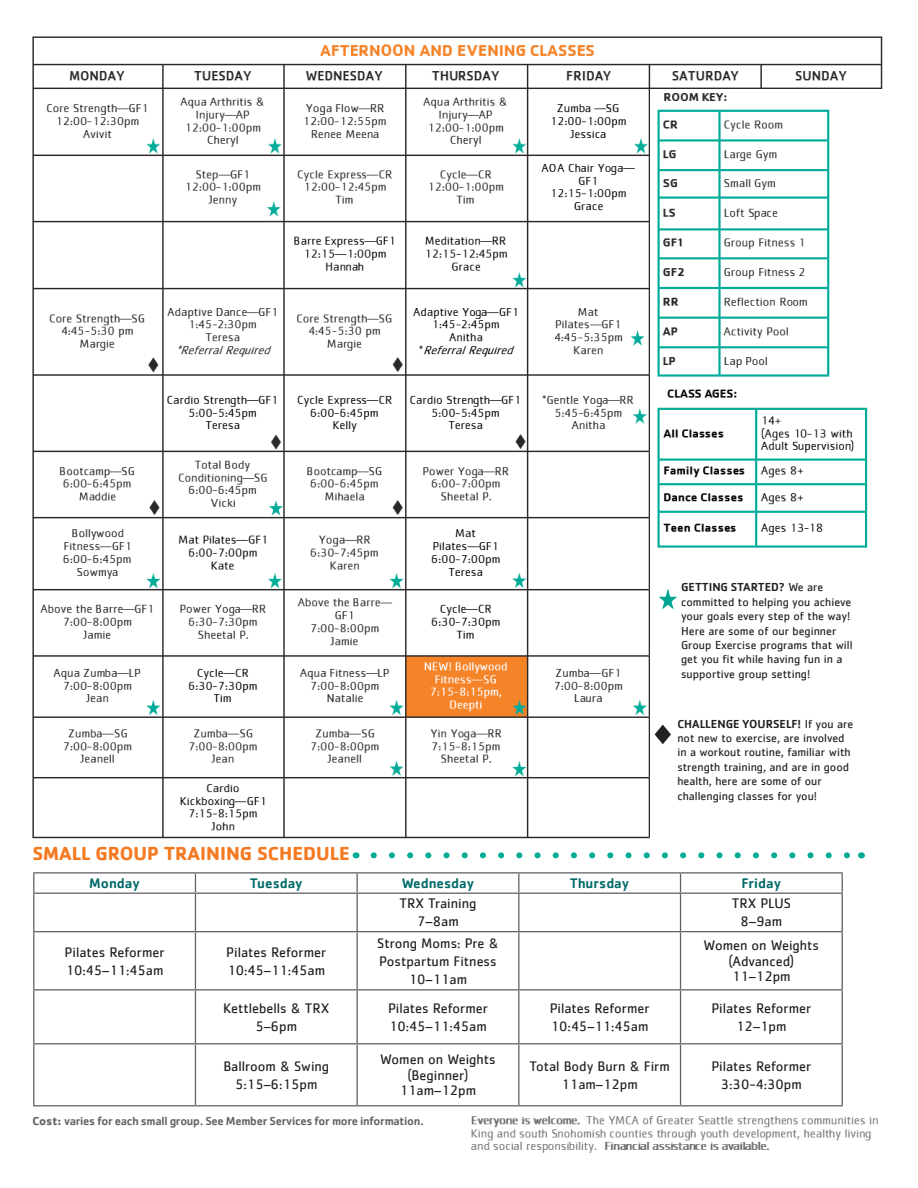
<style>
.page{position:relative;width:918px;height:1188px;background:#fff}
.page>*{position:absolute;margin:0;border:0;box-sizing:border-box;transform-origin:0 0}
.t1{font:700 19.5px "Cachet";color:#f47921}
.program_body{font:14.25px/18.1px "Cachet";color:#231f20;text-align:center}
.t2{font:500 14.25px "Cachet";color:#016a69}
.t3{font:12px/14.4px "Cachet";color:#231f20}
.t4{font:500 12px "Cachet";letter-spacing:-.025em;color:#636366}
.t5{font:500 12px "Cachet";color:#231f20}
.s1{font-weight:400}
.s2{font-weight:500}
.s3{font-weight:700}
</style>
<div class="page">
<img style="left:471px;top:1117px;width:407px;height:36px">
<img style="left:32px;top:36px;width:851px;height:803px">
<div style="left:650px;top:89px;width:254px;height:752px;background:#fff"></div>
<img style="left:657px;top:93px;width:173px;height:284px">
<img style="left:657px;top:389px;width:211px;height:159px">
<svg style="left:658px;top:590px;width:19px;height:20px"></svg>
<svg style="left:654px;top:724px;width:17px;height:21px"></svg>
<svg style="left:34px;top:874px;width:808px;height:231px"></svg>
<hr style="left:33px;top:872px;width:162px;height:2px;background:#636366">
<svg style="left:33px;top:874px;width:1px;height:19px"></svg>
<hr style="left:357px;top:872px;width:162px;height:2px;background:#636366">
<hr style="left:681px;top:872px;width:162px;height:2px;background:#636366">
<svg style="left:842px;top:874px;width:1px;height:19px"></svg>
<hr style="left:33px;top:932px;width:1px;height:57px;background:#636366">
<hr style="left:842px;top:932px;width:1px;height:57px;background:#636366">
<hr style="left:33px;top:1044px;width:1px;height:61px;background:#636366">
<hr style="left:842px;top:1044px;width:1px;height:61px;background:#636366">
<hr style="left:33px;top:1105px;width:162px;height:1px;background:#636366">
<hr style="left:681px;top:1105px;width:162px;height:1px;background:#636366">
<hr style="left:33px;top:893px;width:162px;height:1px;background:#636366">
<hr style="left:33px;top:894px;width:1px;height:37px;background:#636366">
<hr style="left:195px;top:893px;width:162px;height:1px;background:#636366">
<hr style="left:357px;top:893px;width:162px;height:1px;background:#636366">
<hr style="left:519px;top:893px;width:162px;height:1px;background:#636366">
<hr style="left:681px;top:893px;width:162px;height:1px;background:#636366">
<hr style="left:842px;top:894px;width:1px;height:37px;background:#636366">
<hr style="left:33px;top:931px;width:162px;height:1px;background:#636366">
<hr style="left:195px;top:931px;width:162px;height:1px;background:#636366">
<hr style="left:357px;top:931px;width:162px;height:1px;background:#636366">
<hr style="left:519px;top:931px;width:162px;height:1px;background:#636366">
<hr style="left:681px;top:931px;width:162px;height:1px;background:#636366">
<hr style="left:357px;top:989px;width:162px;height:2px;background:#636366">
<hr style="left:33px;top:989px;width:162px;height:2px;background:#636366">
<hr style="left:33px;top:990px;width:1px;height:53px;background:#636366">
<hr style="left:195px;top:989px;width:162px;height:2px;background:#636366">
<hr style="left:519px;top:989px;width:162px;height:2px;background:#636366">
<hr style="left:681px;top:989px;width:162px;height:2px;background:#636366">
<hr style="left:842px;top:990px;width:1px;height:53px;background:#636366">
<hr style="left:33px;top:1043px;width:162px;height:1px;background:#636366">
<hr style="left:195px;top:1043px;width:162px;height:1px;background:#636366">
<hr style="left:357px;top:1043px;width:162px;height:1px;background:#636366">
<hr style="left:519px;top:1043px;width:162px;height:1px;background:#636366">
<hr style="left:681px;top:1043px;width:162px;height:1px;background:#636366">
<hr style="left:357px;top:1105px;width:162px;height:1px;background:#636366">
<hr style="left:195px;top:872px;width:162px;height:2px;background:#636366">
<svg style="left:195px;top:874px;width:1px;height:19px"></svg>
<svg style="left:357px;top:874px;width:1px;height:19px"></svg>
<hr style="left:195px;top:894px;width:1px;height:37px;background:#636366">
<hr style="left:357px;top:894px;width:1px;height:37px;background:#636366">
<hr style="left:195px;top:932px;width:1px;height:57px;background:#636366">
<hr style="left:357px;top:932px;width:1px;height:57px;background:#636366">
<hr style="left:195px;top:990px;width:1px;height:53px;background:#636366">
<hr style="left:357px;top:990px;width:1px;height:53px;background:#636366">
<hr style="left:195px;top:1044px;width:1px;height:61px;background:#636366">
<hr style="left:357px;top:1044px;width:1px;height:61px;background:#636366">
<hr style="left:195px;top:1105px;width:162px;height:1px;background:#636366">
<hr style="left:519px;top:872px;width:162px;height:2px;background:#636366">
<svg style="left:518px;top:874px;width:1px;height:19px"></svg>
<svg style="left:680px;top:874px;width:1px;height:19px"></svg>
<hr style="left:518px;top:894px;width:1px;height:37px;background:#636366">
<hr style="left:680px;top:894px;width:1px;height:37px;background:#636366">
<hr style="left:518px;top:932px;width:1px;height:57px;background:#636366">
<hr style="left:680px;top:932px;width:1px;height:57px;background:#636366">
<hr style="left:518px;top:990px;width:1px;height:53px;background:#636366">
<hr style="left:680px;top:990px;width:1px;height:53px;background:#636366">
<hr style="left:518px;top:1044px;width:1px;height:61px;background:#636366">
<hr style="left:680px;top:1044px;width:1px;height:61px;background:#636366">
<hr style="left:519px;top:1105px;width:162px;height:1px;background:#636366">
<svg style="left:374px;top:852px;width:476px;height:6px"></svg>
<p class="t1" style="left:32px;top:841px;width:319px">SMALL GROUP TRAINING SCHEDULE</p>
<p class="t5" style="left:681px;top:580px;width:144px">GETTING STARTED? <span class="s1">We are</span></p>
<p class="t3" style="left:681px;top:594px;width:173px">committed to helping you achieve your goals every step of the way!<br>Here are some of our beginner<br>Group Exercise programs that will get you fit while having fun in a supportive group setting!</p>
<p class="t3" style="left:677px;top:716px;width:178px"><span class="s2">CHALLENGE YOURSELF!</span> If you are not new to exercise, are involved in a workout routine, familiar with strength training, and are in good health, here are some of our</p>
<p class="t3" style="left:677px;top:788px;width:141px">challenging classes for you!</p>
<p class="t2" style="left:89px;top:874px;width:52px">Monday</p>
<p class="t2" style="left:250px;top:874px;width:55px">Tuesday</p>
<p class="t2" style="left:402px;top:874px;width:74px">Wednesday</p>
<p class="t2" style="left:570px;top:874px;width:61px">Thursday</p>
<p class="t2" style="left:741px;top:874px;width:41px">Friday</p>
<p class="program_body" style="left:400px;top:894px;width:78px">TRX Training<br>7–8am</p>
<p class="program_body" style="left:732px;top:894px;width:61px">TRX PLUS<br>8–9am</p>
<p class="program_body" style="left:65px;top:943px;width:101px;text-align:left">Pilates Reformer<br>10:45–11:45am</p>
<p class="program_body" style="left:226px;top:943px;width:101px;text-align:left">Pilates Reformer<br>10:45–11:45am</p>
<p class="program_body" style="left:377px;top:933px;width:123px">Strong Moms: Pre &amp;<br>Postpartum Fitness<br>10–11am</p>
<p class="program_body" style="left:704px;top:936px;width:117px">Women on Weights</p>
<p class="program_body" style="left:729px;top:952px;width:67px">(Advanced)</p>
<p class="program_body" style="left:732px;top:967px;width:60px">11–12pm</p>
<p class="program_body" style="left:223px;top:999px;width:108px">Kettlebells &amp; TRX<br>5–6pm</p>
<p class="program_body" style="left:388px;top:999px;width:101px;text-align:left">Pilates Reformer<br>10:45–11:45am</p>
<p class="program_body" style="left:550px;top:999px;width:101px;text-align:left">Pilates Reformer<br>10:45–11:45am</p>
<p class="program_body" style="left:711px;top:999px;width:101px">Pilates Reformer<br>12–1pm</p>
<p class="program_body" style="left:223px;top:1057px;width:107px">Ballroom &amp; Swing<br>5:15–6:15pm</p>
<p class="program_body" style="left:380px;top:1050px;width:117px">Women on Weights</p>
<p class="program_body" style="left:529px;top:1057px;width:142px">Total Body Burn &amp; Firm<br>11am–12pm</p>
<p class="program_body" style="left:711px;top:1057px;width:101px">Pilates Reformer<br>3:30-4:30pm</p>
<p class="program_body" style="left:408px;top:1066px;width:62px">(Beginner)</p>
<p class="program_body" style="left:400px;top:1081px;width:78px">11am–12pm</p>
<p class="t4" style="left:32px;top:1114px;width:393px"><span class="s3">Cost:</span> varies for each small group. See Member Services for more information.</p>
</div>
